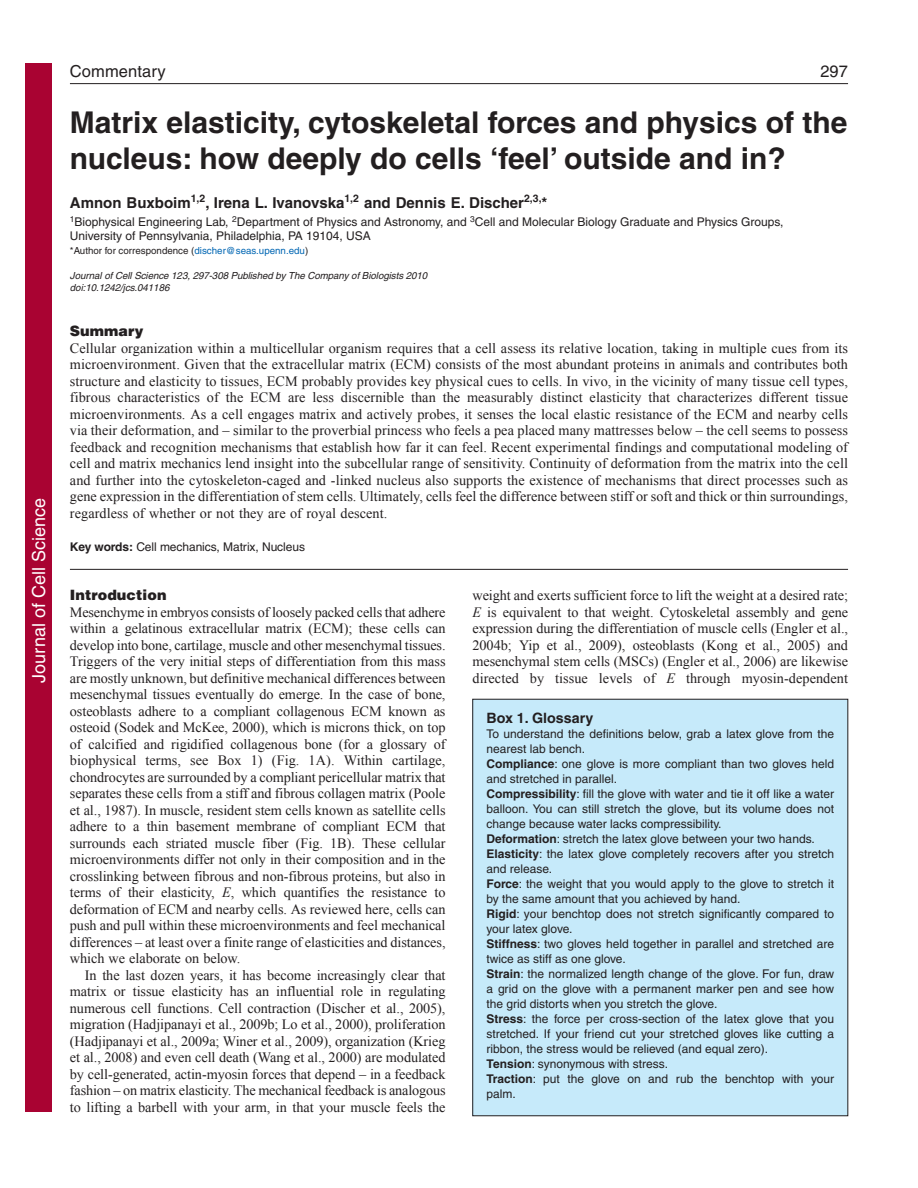
<style>
.page{position:relative;width:918px;height:1188px;background:#fff}
.page>*{position:absolute;margin:0;border:0;box-sizing:border-box;transform-origin:0 0}
.t1{font:700 30px/36px "Helvetica";color:#231f20}
.t2{font:18px "Helvetica";color:#fff}
.t3{font:16.5px "Helvetica";letter-spacing:.005em;color:#231f20}
.t4{font:700 15px "Helvetica";color:#231f20}
.t5{font:14.25px/16.5px "Times New Roman";letter-spacing:-.005em;color:#231f20;text-align:justify}
.t6{font:900 14.25px "Helvetica";letter-spacing:.005em;color:#231f20}
.t7{font:700 14.25px "Helvetica";color:#231f20}
.t8{font:12px/15px "Helvetica";color:#231f20}
.t9{font:italic 9.75px/11.2px "Helvetica";color:#231f20}
.t10{font:9.75px "Helvetica";color:#231f20}
.s1{color:#0166b3}
.s2{font-weight:700}
.s3{font-style:italic}
</style>
<div class="page">
<hr style="left:70px;top:83px;width:778px;height:1px;background:#231f20">
<hr style="left:70px;top:569px;width:778px;height:1px;background:#231f20">
<div style="left:473px;top:699px;width:375px;height:417px;background:#c6eafa"></div>
<div style="left:472px;top:699px;width:376px;height:417px;border:1px solid #231f20"></div>
<div style="left:26px;top:64px;width:26px;height:1048px;background:#a90332"></div>
<p class="t2" style="left:28px;top:683px;width:186px;rotate:-90deg">Journal of Cell Science</p>
<p class="t3" style="left:70px;top:65px;width:97px">Commentary</p>
<p class="t3" style="left:820px;top:65px;width:29px">297</p>
<h1 class="t1" style="left:70px;top:107px;width:779px">Matrix elasticity, cytoskeletal forces and physics of the nucleus: how deeply do cells ‘feel’ outside and in?</h1>
<p class="t4" style="left:70px;top:197px;width:479px">Amnon Buxboim<sup>1,2</sup>, Irena L. Ivanovska<sup>1,2</sup> and Dennis E. Discher<sup>2,3,</sup>*</p>
<p class="t8" style="left:70px;top:216px;width:715px;line-height:13.5px"><sup>1</sup>Biophysical Engineering Lab, <sup>2</sup>Department of Physics and Astronomy, and <sup>3</sup>Cell and Molecular Biology Graduate and Physics Groups,<br>University of Pennsylvania, Philadelphia, PA 19104, USA</p>
<p class="t10" style="left:70px;top:247px;width:240px">*Author for correspondence (<span class="s1">discher@seas.upenn.edu</span>)</p>
<p class="t9" style="left:70px;top:271px;width:361px">Journal of Cell Science 123, 297-308 Published by The Company of Biologists 2010 doi:10.1242/jcs.041186</p>
<p class="t6" style="left:70px;top:326px;width:75px">Summary</p>
<p class="t5" style="left:70px;top:339px;width:780px">Cellular organization within a multicellular organism requires that a cell assess its relative location, taking in multiple cues from its microenvironment. Given that the extracellular matrix (ECM) consists of the most abundant proteins in animals and contributes both structure and elasticity to tissues, ECM probably provides key physical cues to cells. In vivo, in the vicinity of many tissue cell types, fibrous characteristics of the ECM are less discernible than the measurably distinct elasticity that characterizes different tissue microenvironments. As a cell engages matrix and actively probes, it senses the local elastic resistance of the ECM and nearby cells via their deformation, and – similar to the proverbial princess who feels a pea placed many mattresses below – the cell seems to possess feedback and recognition mechanisms that establish how far it can feel. Recent experimental findings and computational modeling of cell and matrix mechanics lend insight into the subcellular range of sensitivity. Continuity of deformation from the matrix into the cell and further into the cytoskeleton-caged and -linked nucleus also supports the existence of mechanisms that direct processes such as gene expression in the differentiation of stem cells. Ultimately, cells feel the difference between stiff or soft and thick or thin surroundings, regardless of whether or not they are of royal descent.</p>
<p class="t8" style="left:70px;top:540px;width:237px"><span class="s2">Key words:</span> Cell mechanics, Matrix, Nucleus</p>
<p class="t6" style="left:70px;top:590px;width:98px">Introduction</p>
<p class="t5" style="left:70px;top:603px;width:377px">Mesenchyme in embryos consists of loosely packed cells that adhere within a gelatinous extracellular matrix (ECM); these cells can develop into bone, cartilage, muscle and other mesenchymal tissues.<br>Triggers of the very initial steps of differentiation from this mass are mostly unknown, but definitive mechanical differences between mesenchymal tissues eventually do emerge. In the case of bone, osteoblasts adhere to a compliant collagenous ECM known as osteoid (Sodek and McKee, 2000), which is microns thick, on top of calcified and rigidified collagenous bone (for a glossary of biophysical terms, see Box 1) (Fig. 1A). Within cartilage, chondrocytes are surrounded by a compliant pericellular matrix that separates these cells from a stiff and fibrous collagen matrix (Poole et al., 1987). In muscle, resident stem cells known as satellite cells adhere to a thin basement membrane of compliant ECM that surrounds each striated muscle fiber (Fig. 1B). These cellular microenvironments differ not only in their composition and in the crosslinking between fibrous and non-fibrous proteins, but also in terms of their elasticity, <span class="s3">E</span>, which quantifies the resistance to deformation of ECM and nearby cells. As reviewed here, cells can push and pull within these microenvironments and feel mechanical differences – at least over a finite range of elasticities and distances, which we elaborate on below.</p>
<p class="t5" style="left:70px;top:966px;width:377px;text-indent:15px">In the last dozen years, it has become increasingly clear that matrix or tissue elasticity has an influential role in regulating numerous cell functions. Cell contraction (Discher et al., 2005), migration (Hadjipanayi et al., 2009b; Lo et al., 2000), proliferation (Hadjipanayi et al., 2009a; Winer et al., 2009), organization (Krieg et al., 2008) and even cell death (Wang et al., 2000) are modulated by cell-generated, actin-myosin forces that depend – in a feedback fashion – on matrix elasticity. The mechanical feedback is analogous to lifting a barbell with your arm, in that your muscle feels the</p>
<p class="t5" style="left:473px;top:587px;width:377px">weight and exerts sufficient force to lift the weight at a desired rate; <span class="s3">E</span> is equivalent to that weight. Cytoskeletal assembly and gene expression during the differentiation of muscle cells (Engler et al., 2004b; Yip et al., 2009), osteoblasts (Kong et al., 2005) and mesenchymal stem cells (MSCs) (Engler et al., 2006) are likewise directed by tissue levels of <span class="s3">E</span> through myosin-dependent</p>
<p class="t7" style="left:486px;top:713px;width:108px">Box 1. Glossary</p>
<p class="t8" style="left:486px;top:728px;width:349px">To understand the definitions below, grab a latex glove from the nearest lab bench.<br><span class="s2">Compliance</span>: one glove is more compliant than two gloves held and stretched in parallel.<br><span class="s2">Compressibility</span>: fill the glove with water and tie it off like a water balloon. You can still stretch the glove, but its volume does not change because water lacks compressibility.<br><span class="s2">Deformation</span>: stretch the latex glove between your two hands.<br><span class="s2">Elasticity</span>: the latex glove completely recovers after you stretch and release.<br><span class="s2">Force</span>: the weight that you would apply to the glove to stretch it by the same amount that you achieved by hand.<br><span class="s2">Rigid</span>: your benchtop does not stretch significantly compared to your latex glove.<br><span class="s2">Stiffness</span>: two gloves held together in parallel and stretched are twice as stiff as one glove.<br><span class="s2">Strain</span>: the normalized length change of the glove. For fun, draw a grid on the glove with a permanent marker pen and see how the grid distorts when you stretch the glove.<br><span class="s2">Stress</span>: the force per cross-section of the latex glove that you stretched. If your friend cut your stretched gloves like cutting a ribbon, the stress would be relieved (and equal zero).<br><span class="s2">Tension</span>: synonymous with stress.<br><span class="s2">Traction</span>: put the glove on and rub the benchtop with your palm.</p>
</div>
